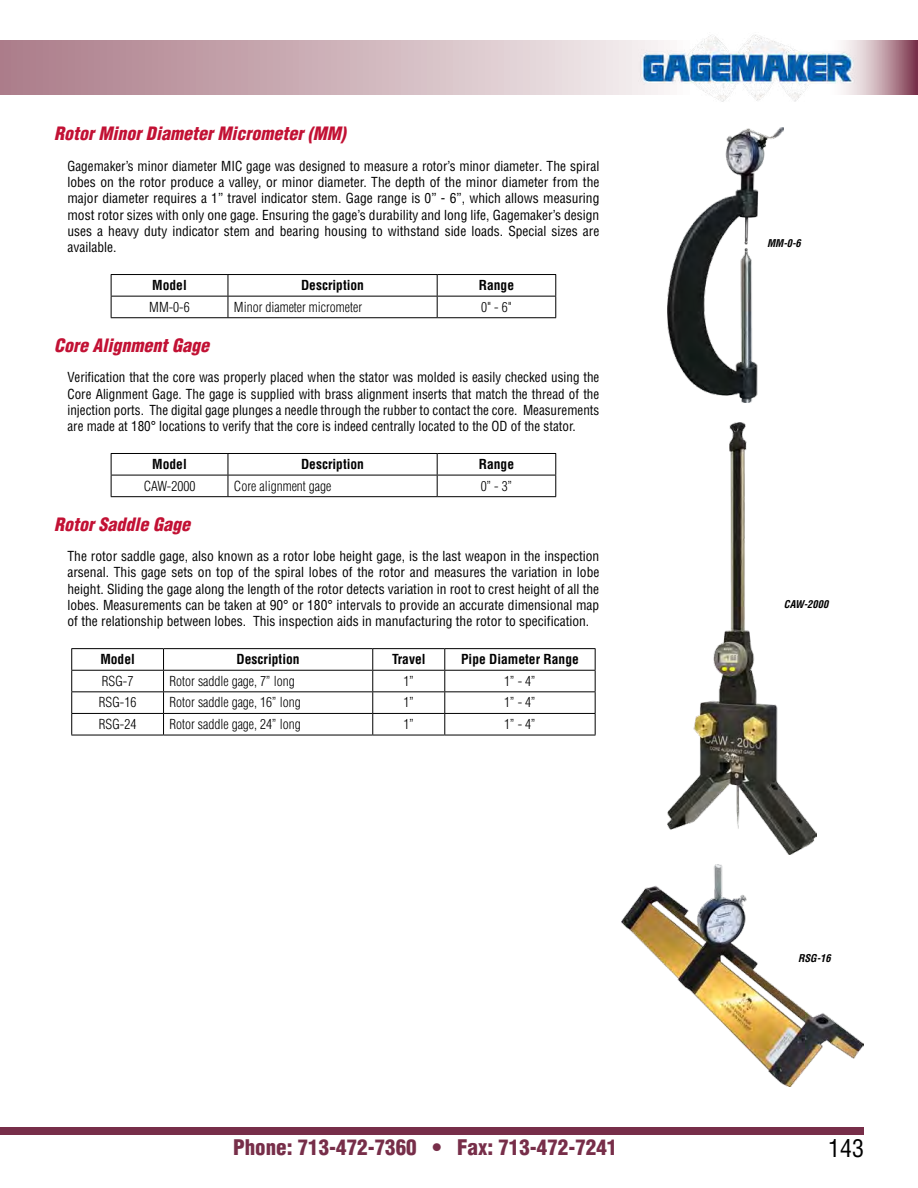
<style>
.page{position:relative;width:918px;height:1188px;background:#fff}
.page>*{position:absolute;margin:0;border:0;box-sizing:border-box;transform-origin:0 0}
.t1{font:condensed 24px "Helvetica LT Std";color:#000}
.t2{font:900 condensed 21px "Helvetica LT Std";color:#772e49}
.t3{font:italic 900 condensed 18px "Helvetica LT Std";color:#c21134}
.t4{font:condensed 13.5px/16.2px "Helvetica LT Std";color:#000;text-align:justify}
.t5{font:300 condensed 13.5px "Helvetica LT Std";color:#000}
.t6{font:700 condensed 13.5px "Helvetica LT Std";color:#000}
.t7{font:italic 700 condensed 10.5px "Helvetica LT Std";color:#000}
</style>
<div class="page">
<img style="left:621px;top:864px;width:243px;height:222px">
<hr style="left:111px;top:274px;width:117px;height:1px;background:#000">
<hr style="left:111px;top:296px;width:117px;height:1px;background:#000">
<svg style="left:111px;top:275px;width:1px;height:42px"></svg>
<hr style="left:111px;top:317px;width:117px;height:1px;background:#000">
<hr style="left:228px;top:274px;width:209px;height:1px;background:#000">
<hr style="left:437px;top:274px;width:119px;height:1px;background:#000">
<hr style="left:228px;top:296px;width:209px;height:1px;background:#000">
<svg style="left:228px;top:275px;width:1px;height:42px"></svg>
<hr style="left:437px;top:296px;width:119px;height:1px;background:#000">
<svg style="left:437px;top:275px;width:1px;height:42px"></svg>
<svg style="left:555px;top:275px;width:1px;height:42px"></svg>
<hr style="left:228px;top:317px;width:209px;height:1px;background:#000">
<hr style="left:437px;top:317px;width:119px;height:1px;background:#000">
<hr style="left:111px;top:453px;width:117px;height:1px;background:#000">
<hr style="left:111px;top:475px;width:117px;height:1px;background:#000">
<svg style="left:111px;top:454px;width:1px;height:42px"></svg>
<hr style="left:111px;top:496px;width:117px;height:1px;background:#000">
<hr style="left:228px;top:453px;width:209px;height:1px;background:#000">
<hr style="left:437px;top:453px;width:119px;height:1px;background:#000">
<hr style="left:228px;top:475px;width:209px;height:1px;background:#000">
<svg style="left:228px;top:454px;width:1px;height:42px"></svg>
<hr style="left:437px;top:475px;width:119px;height:1px;background:#000">
<svg style="left:437px;top:454px;width:1px;height:42px"></svg>
<svg style="left:555px;top:454px;width:1px;height:42px"></svg>
<hr style="left:228px;top:496px;width:209px;height:1px;background:#000">
<hr style="left:437px;top:496px;width:119px;height:1px;background:#000">
<hr style="left:71px;top:648px;width:93px;height:1px;background:#000">
<hr style="left:71px;top:670px;width:93px;height:1px;background:#000">
<hr style="left:71px;top:691px;width:93px;height:1px;background:#000">
<hr style="left:71px;top:713px;width:93px;height:1px;background:#000">
<svg style="left:71px;top:649px;width:1px;height:86px"></svg>
<hr style="left:71px;top:735px;width:93px;height:1px;background:#000">
<hr style="left:164px;top:648px;width:209px;height:1px;background:#000">
<hr style="left:373px;top:648px;width:72px;height:1px;background:#000">
<hr style="left:445px;top:648px;width:151px;height:1px;background:#000">
<hr style="left:164px;top:670px;width:209px;height:1px;background:#000">
<hr style="left:373px;top:670px;width:72px;height:1px;background:#000">
<hr style="left:445px;top:670px;width:151px;height:1px;background:#000">
<hr style="left:164px;top:691px;width:209px;height:1px;background:#000">
<hr style="left:373px;top:691px;width:72px;height:1px;background:#000">
<hr style="left:445px;top:691px;width:151px;height:1px;background:#000">
<hr style="left:164px;top:713px;width:209px;height:1px;background:#000">
<svg style="left:163px;top:649px;width:1px;height:86px"></svg>
<hr style="left:373px;top:713px;width:72px;height:1px;background:#000">
<svg style="left:372px;top:649px;width:1px;height:86px"></svg>
<hr style="left:445px;top:713px;width:151px;height:1px;background:#000">
<svg style="left:444px;top:649px;width:1px;height:86px"></svg>
<svg style="left:595px;top:649px;width:1px;height:86px"></svg>
<hr style="left:164px;top:735px;width:209px;height:1px;background:#000">
<hr style="left:373px;top:735px;width:72px;height:1px;background:#000">
<hr style="left:445px;top:735px;width:151px;height:1px;background:#000">
<img style="left:667px;top:422px;width:149px;height:432px">
<img style="left:667px;top:127px;width:116px;height:276px">
<div style="left:0;top:40px;width:702px;height:54px;background:linear-gradient(to right,#aa7987,#f7f4f4)"></div>
<svg style="left:857px;top:40px;width:61px;height:54px"></svg>
<div style="left:0;top:1128px;width:864px;height:7px;background:#772e49"></div>
<img style="left:638px;top:35px;width:219px;height:67px">
<h3 class="t3" style="left:54px;top:122px;width:293px">Rotor Minor Diameter Micrometer (MM)</h3>
<p class="t4" style="left:67px;top:158px;width:533px">Gagemaker’s minor diameter MIC gage was designed to measure a rotor’s minor diameter. The spiral lobes on the rotor produce a valley, or minor diameter. The depth of the minor diameter from the major diameter requires a 1” travel indicator stem. Gage range is 0” - 6”, which allows measuring most rotor sizes with only one gage. Ensuring the gage’s durability and long life, Gagemaker’s design uses a heavy duty indicator stem and bearing housing to withstand side loads. Special sizes are available.</p>
<p class="t6" style="left:152px;top:277px;width:36px">Model</p>
<p class="t6" style="left:301px;top:277px;width:64px">Description</p>
<p class="t6" style="left:479px;top:277px;width:37px">Range</p>
<p class="t5" style="left:149px;top:298px;width:42px">MM-0-6</p>
<p class="t5" style="left:234px;top:298px;width:130px">Minor diameter micrometer</p>
<p class="t5" style="left:481px;top:298px;width:32px">0" - 6"</p>
<h3 class="t3" style="left:54px;top:334px;width:157px">Core Alignment Gage</h3>
<p class="t4" style="left:68px;top:369px;width:533px">Verification that the core was properly placed when the stator was molded is easily checked using the Core Alignment Gage. The gage is supplied with brass alignment inserts that match the thread of the injection ports. The digital gage plunges a needle through the rubber to contact the core. Measurements are made at 180° locations to verify that the core is indeed centrally located to the OD of the stator.</p>
<p class="t6" style="left:152px;top:456px;width:36px">Model</p>
<p class="t6" style="left:301px;top:456px;width:64px">Description</p>
<p class="t6" style="left:479px;top:456px;width:37px">Range</p>
<p class="t5" style="left:144px;top:477px;width:53px">CAW-2000</p>
<p class="t5" style="left:234px;top:477px;width:99px">Core alignment gage</p>
<p class="t5" style="left:481px;top:477px;width:33px">0” - 3”</p>
<h3 class="t3" style="left:54px;top:513px;width:138px">Rotor Saddle Gage</h3>
<p class="t4" style="left:68px;top:548px;width:533px">The rotor saddle gage, also known as a rotor lobe height gage, is the last weapon in the inspection arsenal. This gage sets on top of the spiral lobes of the rotor and measures the variation in lobe height. Sliding the gage along the length of the rotor detects variation in root to crest height of all the lobes. Measurements can be taken at 90° or 180° intervals to provide an accurate dimensional map of the relationship between lobes. This inspection aids in manufacturing the rotor to specification.</p>
<p class="t6" style="left:100px;top:651px;width:36px">Model</p>
<p class="t6" style="left:237px;top:651px;width:64px">Description</p>
<p class="t6" style="left:392px;top:651px;width:35px">Travel</p>
<p class="t6" style="left:461px;top:651px;width:119px">Pipe Diameter Range</p>
<p class="t5" style="left:102px;top:673px;width:33px">RSG-7</p>
<p class="t5" style="left:170px;top:673px;width:127px">Rotor saddle gage, 7” long</p>
<p class="t5" style="left:404px;top:673px;width:12px">1”</p>
<p class="t5" style="left:504px;top:673px;width:33px">1” - 4”</p>
<p class="t5" style="left:99px;top:694px;width:39px">RSG-16</p>
<p class="t5" style="left:170px;top:694px;width:133px">Rotor saddle gage, 16” long</p>
<p class="t5" style="left:403px;top:694px;width:12px">1”</p>
<p class="t5" style="left:504px;top:694px;width:33px">1” - 4”</p>
<p class="t5" style="left:99px;top:716px;width:39px">RSG-24</p>
<p class="t5" style="left:170px;top:716px;width:133px">Rotor saddle gage, 24” long</p>
<p class="t5" style="left:403px;top:716px;width:12px">1”</p>
<p class="t5" style="left:504px;top:716px;width:33px">1” - 4”</p>
<p class="t7" style="left:767px;top:237px;width:35px">MM-0-6</p>
<p class="t7" style="left:784px;top:597px;width:46px">CAW-2000</p>
<p class="t7" style="left:798px;top:952px;width:34px">RSG-16</p>
<h2 class="t2" style="left:233px;top:1134px;width:386px">Phone: 713-472-7360 • Fax: 713-472-7241</h2>
<h1 class="t1" style="left:828px;top:1133px;width:37px">143</h1>
</div>
